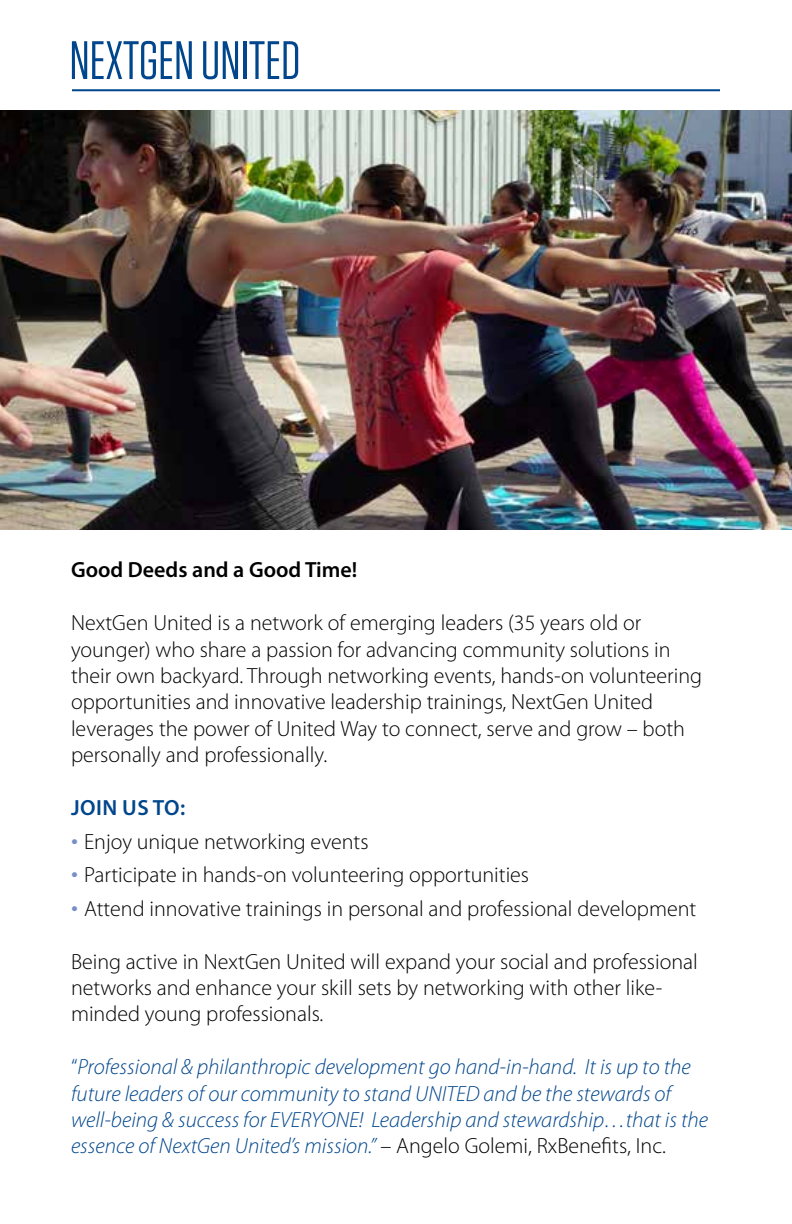
<style>
.page{position:relative;width:792px;height:1224px;background:#fff}
.page>*{position:absolute;margin:0;border:0;box-sizing:border-box;transform-origin:0 0}
.t1{font:54px "Tungsten";color:#00468c}
.t2{font:300 22px/26.4px "Myriad Pro";color:#000}
.t3{font:italic 300 22px/26.4px "Myriad Pro";color:#00468c}
.t4{font:600 22px "Myriad Pro";color:#000}
.t5{font:600 22px "Myriad Pro";letter-spacing:.02em;color:#00468c}
.s1{font-size:28px;color:#788ec7}
.s2{font-style:normal}
.s3{font-style:normal;color:#000}
</style>
<div class="page">
<img style="left:0;top:111px;width:792px;height:419px">
<hr style="left:72px;top:89px;width:648px;height:2px;background:#00458c">
<h1 class="t1" style="left:69px;top:32px;width:233px">NEXTGEN UNITED</h1>
<p class="t4" style="left:71px;top:558px;width:288px">Good Deeds and a Good Time!</p>
<p class="t2" style="left:71px;top:610px;width:633px">NextGen United is a network of emerging leaders (35 years old or younger) who share a passion for advancing community solutions in their own backyard. Through networking events, hands-on volunteering opportunities and innovative leadership trainings, NextGen United leverages the power of United Way to connect, serve and grow – both personally and professionally.</p>
<p class="t5" style="left:71px;top:796px;width:115px">JOIN US TO:</p>
<p class="t2" style="left:71px;top:828px;width:299px"><span class="s1">•</span> Enjoy unique networking events</p>
<p class="t2" style="left:71px;top:862px;width:460px"><span class="s1">•</span> Participate in hands-on volunteering opportunities</p>
<p class="t2" style="left:71px;top:896px;width:627px"><span class="s1">•</span> Attend innovative trainings in personal and professional development</p>
<p class="t2" style="left:71px;top:948px;width:628px">Being active in NextGen United will expand your social and professional networks and enhance your skill sets by networking with other like&shy;minded young professionals.</p>
<p class="t3" style="left:71px;top:1054px;width:639px"><span class="s2">“</span>Professional &amp; philanthropic development go hand-in-hand. It is up to the future leaders of our community to stand UNITED and be the stewards of well-being &amp; success for EVERYONE! Leadership and stewardship…that is the essence of NextGen United’s mission.” <span class="s3">– Angelo Golemi, RxBenefits, Inc.</span></p>
</div>
